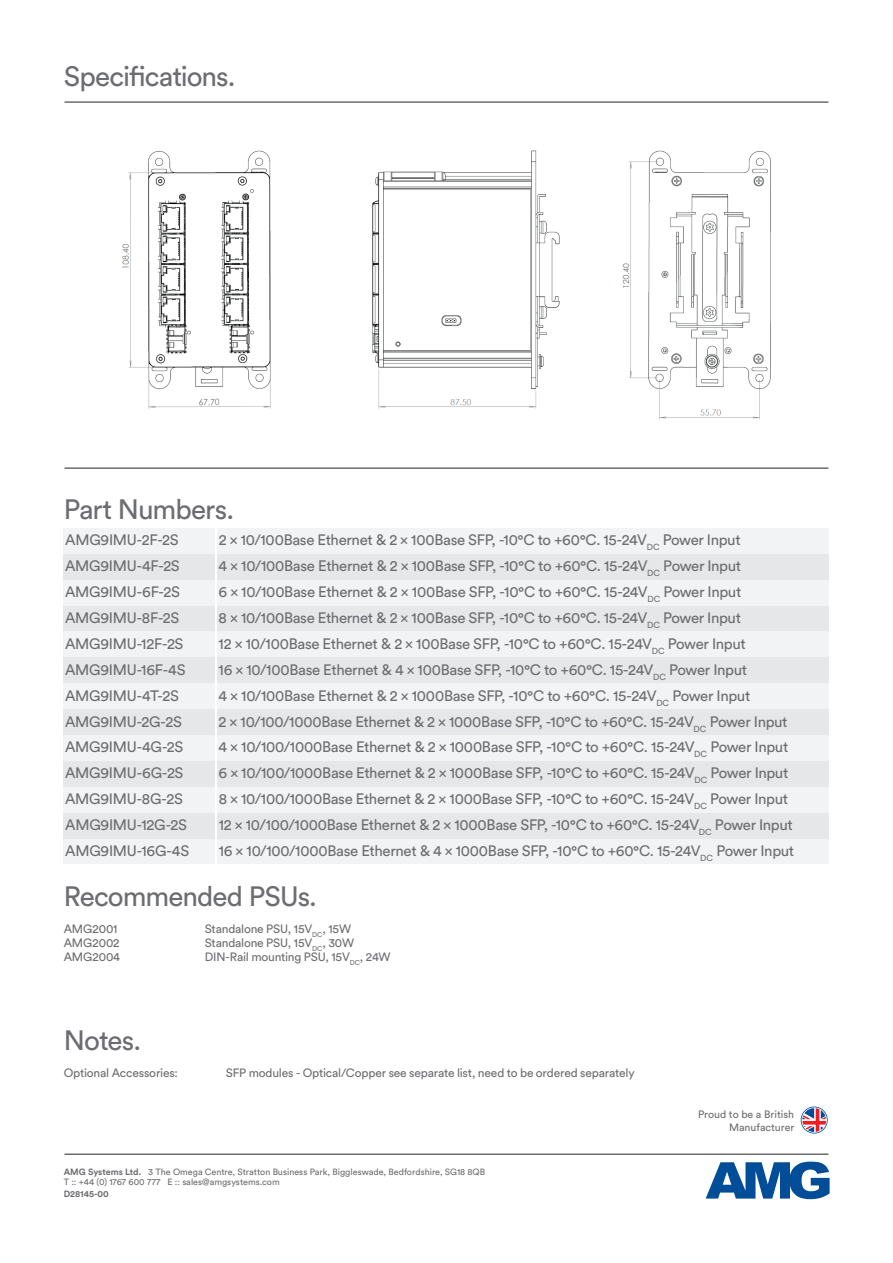
<style>
.page{position:relative;width:893px;height:1263px;background:#fff}
.page>*{position:absolute;margin:0;border:0;box-sizing:border-box;transform-origin:0 0}
.t1{font:27.75px "Circular Std";letter-spacing:-.035em;color:#6c6d70}
.t2{font:15px/25.8px "Circular Std";letter-spacing:-.02em;color:#6c6d70}
.t3{font:12px "Circular Std";letter-spacing:-.015em;color:#6c6d70}
.t4{font:10.65px/12.8px "Circular Std";color:#6c6d70;text-align:right}
.t5{font:9px/10.8px "Circular Std";color:#6c6d70}
.t6{font:700 9px "Circular Std";color:#6c6d70}
.s1{font-weight:700}
</style>
<div class="page">
<svg style="left:706px;top:1161px;width:123px;height:38px"></svg>
<hr style="left:65px;top:1153px;width:763px;height:2px;background:#6c6d70">
<hr style="left:65px;top:101px;width:763px;height:2px;background:#6c6d70">
<svg style="left:801px;top:1106px;width:27px;height:27px"></svg>
<img style="left:122px;top:151px;width:649px;height:269px">
<hr style="left:65px;top:467px;width:763px;height:2px;background:#6c6d70">
<div style="left:64px;top:554px;width:151px;height:26px;background:#e6e7e9"></div>
<div style="left:64px;top:528px;width:151px;height:26px;background:#f2f3f4"></div>
<div style="left:217px;top:554px;width:612px;height:26px;background:#e6e7e9"></div>
<div style="left:217px;top:528px;width:612px;height:26px;background:#f2f3f4"></div>
<div style="left:64px;top:606px;width:151px;height:25px;background:#e6e7e9"></div>
<div style="left:64px;top:580px;width:151px;height:26px;background:#f2f3f4"></div>
<div style="left:217px;top:606px;width:612px;height:25px;background:#e6e7e9"></div>
<div style="left:217px;top:580px;width:612px;height:26px;background:#f2f3f4"></div>
<div style="left:64px;top:657px;width:151px;height:26px;background:#e6e7e9"></div>
<div style="left:64px;top:631px;width:151px;height:26px;background:#f2f3f4"></div>
<div style="left:217px;top:657px;width:612px;height:26px;background:#e6e7e9"></div>
<div style="left:217px;top:631px;width:612px;height:26px;background:#f2f3f4"></div>
<div style="left:64px;top:709px;width:151px;height:26px;background:#e6e7e9"></div>
<div style="left:64px;top:683px;width:151px;height:26px;background:#f2f3f4"></div>
<div style="left:217px;top:709px;width:612px;height:26px;background:#e6e7e9"></div>
<div style="left:217px;top:683px;width:612px;height:26px;background:#f2f3f4"></div>
<div style="left:64px;top:735px;width:151px;height:26px;background:#f2f3f4"></div>
<div style="left:217px;top:735px;width:612px;height:26px;background:#f2f3f4"></div>
<div style="left:64px;top:787px;width:151px;height:25px;background:#f2f3f4"></div>
<div style="left:217px;top:787px;width:612px;height:25px;background:#f2f3f4"></div>
<div style="left:64px;top:761px;width:151px;height:26px;background:#e6e7e9"></div>
<div style="left:217px;top:761px;width:612px;height:26px;background:#e6e7e9"></div>
<div style="left:64px;top:838px;width:151px;height:26px;background:#f2f3f4"></div>
<div style="left:217px;top:838px;width:612px;height:26px;background:#f2f3f4"></div>
<div style="left:64px;top:812px;width:151px;height:26px;background:#e6e7e9"></div>
<div style="left:217px;top:812px;width:612px;height:26px;background:#e6e7e9"></div>
<h1 class="t1" style="left:64px;top:60px;width:173px">Specifications.</h1>
<h1 class="t1" style="left:64px;top:493px;width:172px">Part Numbers.</h1>
<p class="t2" style="left:65px;top:527px;width:115px">AMG9IMU-2F-2S</p>
<p class="t2" style="left:219px;top:527px;width:523px">2 x 10/100Base Ethernet &amp; 2 x 100Base SFP, -10°C to +60°C. 15-24V<sub>DC</sub> Power Input</p>
<p class="t2" style="left:65px;top:553px;width:116px">AMG9IMU-4F-2S</p>
<p class="t2" style="left:219px;top:553px;width:524px">4 x 10/100Base Ethernet &amp; 2 x 100Base SFP, -10°C to +60°C. 15-24V<sub>DC</sub> Power Input</p>
<p class="t2" style="left:65px;top:579px;width:116px">AMG9IMU-6F-2S</p>
<p class="t2" style="left:219px;top:579px;width:524px">6 x 10/100Base Ethernet &amp; 2 x 100Base SFP, -10°C to +60°C. 15-24V<sub>DC</sub> Power Input</p>
<p class="t2" style="left:65px;top:605px;width:120px">AMG9IMU-8F-2S<br>AMG9IMU-12F-2S</p>
<p class="t2" style="left:219px;top:605px;width:529px">8 x 10/100Base Ethernet &amp; 2 x 100Base SFP, -10°C to +60°C. 15-24V<sub>DC</sub> Power Input<br>12 x 10/100Base Ethernet &amp; 2 x 100Base SFP, -10°C to +60°C. 15-24V<sub>DC</sub> Power Input</p>
<p class="t2" style="left:65px;top:656px;width:122px">AMG9IMU-16F-4S</p>
<p class="t2" style="left:219px;top:656px;width:530px">16 x 10/100Base Ethernet &amp; 4 x 100Base SFP, -10°C to +60°C. 15-24V<sub>DC</sub> Power Input</p>
<p class="t2" style="left:65px;top:682px;width:115px">AMG9IMU-4T-2S</p>
<p class="t2" style="left:219px;top:682px;width:533px">4 x 10/100Base Ethernet &amp; 2 x 1000Base SFP, -10°C to +60°C. 15-24V<sub>DC</sub> Power Input</p>
<p class="t2" style="left:65px;top:708px;width:118px">AMG9IMU-2G-2S</p>
<p class="t2" style="left:219px;top:708px;width:570px">2 x 10/100/1000Base Ethernet &amp; 2 x 1000Base SFP, -10°C to +60°C. 15-24V<sub>DC</sub> Power Input</p>
<p class="t2" style="left:65px;top:734px;width:120px">AMG9IMU-4G-2S</p>
<p class="t2" style="left:219px;top:734px;width:571px">4 x 10/100/1000Base Ethernet &amp; 2 x 1000Base SFP, -10°C to +60°C. 15-24V<sub>DC</sub> Power Input</p>
<p class="t2" style="left:65px;top:760px;width:120px">AMG9IMU-6G-2S<br>AMG9IMU-8G-2S</p>
<p class="t2" style="left:219px;top:760px;width:571px">6 x 10/100/1000Base Ethernet &amp; 2 x 1000Base SFP, -10°C to +60°C. 15-24V<sub>DC</sub> Power Input<br>8 x 10/100/1000Base Ethernet &amp; 2 x 1000Base SFP, -10°C to +60°C. 15-24V<sub>DC</sub> Power Input</p>
<p class="t2" style="left:65px;top:812px;width:126px">AMG9IMU-12G-2S<br>AMG9IMU-16G-4S</p>
<p class="t2" style="left:219px;top:812px;width:577px">12 x 10/100/1000Base Ethernet &amp; 2 x 1000Base SFP, -10°C to +60°C. 15-24V<sub>DC</sub> Power Input<br>16 x 10/100/1000Base Ethernet &amp; 4 x 1000Base SFP, -10°C to +60°C. 15-24V<sub>DC</sub> Power Input</p>
<h1 class="t1" style="left:64px;top:879px;width:255px">Recommended PSUs.</h1>
<p class="t3" style="left:64px;top:921px;width:55px">AMG2001</p>
<p class="t3" style="left:205px;top:921px;width:148px">Standalone PSU, 15V<sub>DC</sub>, 15W</p>
<p class="t3" style="left:64px;top:935px;width:57px">AMG2002</p>
<p class="t3" style="left:205px;top:935px;width:151px">Standalone PSU, 15V<sub>DC</sub>, 30W</p>
<p class="t3" style="left:64px;top:950px;width:58px">AMG2004</p>
<p class="t3" style="left:205px;top:950px;width:187px">DIN-Rail mounting PSU, 15V<sub>DC</sub>, 24W</p>
<h1 class="t1" style="left:64px;top:1023px;width:79px">Notes.</h1>
<p class="t3" style="left:64px;top:1065px;width:116px">Optional Accessories:</p>
<p class="t3" style="left:226px;top:1065px;width:410px">SFP modules - Optical/Copper see separate list, need to be ordered separately</p>
<p class="t5" style="left:64px;top:1166px;width:423px"><span class="s1">AMG Systems Ltd.</span> 3 The Omega Centre, Stratton Business Park, Biggleswade, Bedfordshire, SG18 8QB<br>T :: +44 (0) 1767 600 777 E :: sales@amgsystems.com</p>
<p class="t6" style="left:64px;top:1188px;width:47px">D28145-00</p>
<p class="t4" style="left:698px;top:1108px;width:98px">Proud to be a British<br>Manufacturer</p>
</div>
